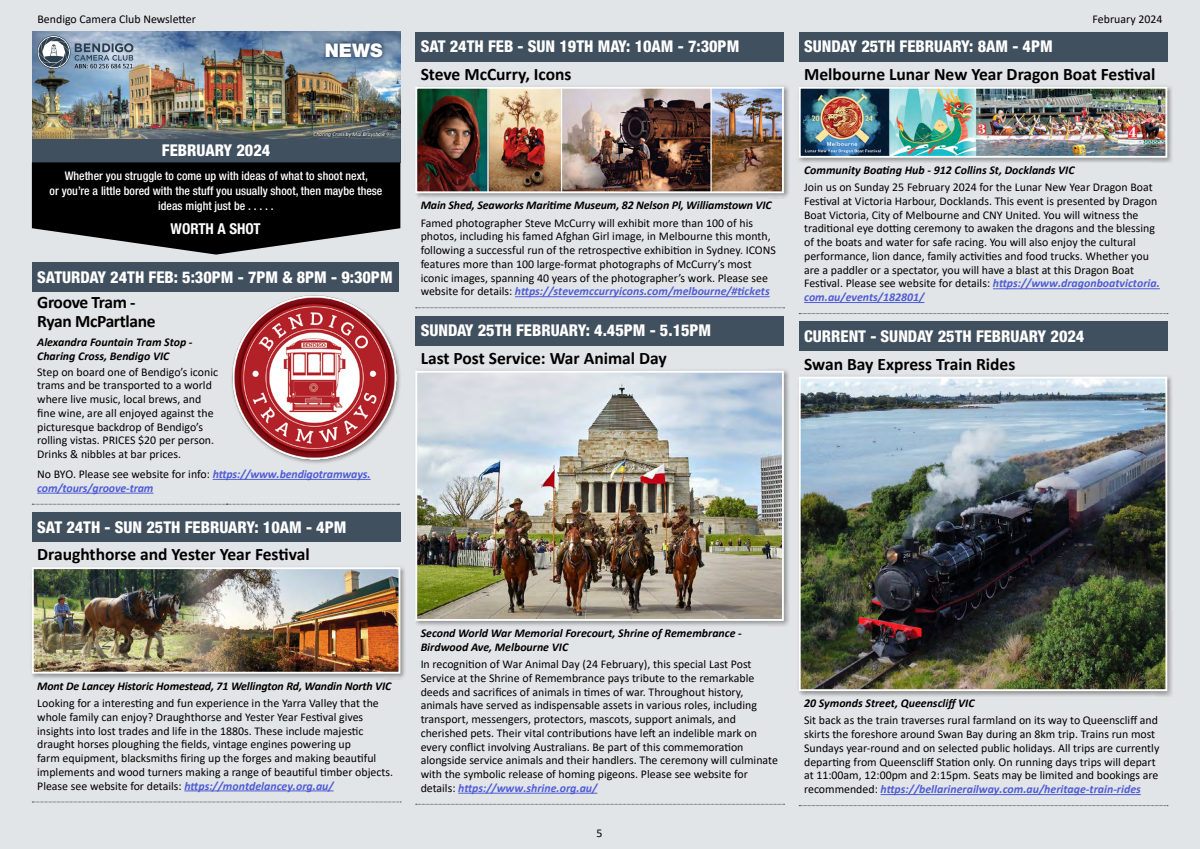
<style>
.page{position:relative;width:1200px;height:849px;background:#fff}
.page>*{position:absolute;margin:0;border:0;box-sizing:border-box;transform-origin:0 0}
.t1{font:900 18.75px "Helvetica Neue LT Std";color:#fff}
.t2{font:700 17.5px "Calibri";color:#000}
.t3{font:700 17.5px/18.8px "Calibri";letter-spacing:-.02em;color:#000}
.t4{font:800 condensed 16.25px "Helvetica Neue LT Std";color:#fff}
.t5{font:700 condensed 15px "Helvetica Neue LT Std";color:#fff}
.t6{font:11.88px/13.8px "Calibri";color:#000}
.t7{font:italic 700 11.88px/13.8px "Calibri";color:#000}
.t8{font:500 condensed 11.88px/15px "Helvetica Neue LT Std";color:#fff;text-align:center}
.t9{font:italic 700 11.88px/13.8px "Calibri";letter-spacing:-.01em;color:#4f5cd6}
.t10{font:italic 5.62px "Calibri";color:#fff}
.s1{font-family:"Gotham";font-style:normal}
.s2{font-weight:400;font-style:normal;color:#000}
.s3{font-weight:700;font-style:italic;color:#4f5cd6}
</style>
<div class="page">
<div style="left:0;top:0;width:1200px;height:848px;background:#e2e5e7"></div>
<div style="left:32px;top:138px;width:368px;height:25px;background:#41505f"></div>
<img style="left:32px;top:32px;width:368px;height:106px">
<svg style="left:322px;top:40px;width:64px;height:21px"></svg>
<svg style="left:37px;top:35px;width:96px;height:34px;background:#8899ab"></svg>
<svg style="left:312px;top:130px;width:81px;height:8px"></svg>
<div style="left:799px;top:32px;width:368px;height:29px;background:#41505f"></div>
<svg style="left:799px;top:313px;width:369px;height:1px"></svg>
<div style="left:797px;top:84px;width:376px;height:79px;background:#000;opacity:.35"></div>
<img style="left:798px;top:86px;width:370px;height:73px">
<hr style="left:993px;top:288px;width:167px;height:1px;background:#4f5cd6">
<hr style="left:804px;top:302px;width:120px;height:1px;background:#4f5cd6">
<div style="left:799px;top:321px;width:368px;height:30px;background:#41505f"></div>
<svg style="left:799px;top:805px;width:369px;height:1px"></svg>
<div style="left:797px;top:374px;width:376px;height:322px;background:#000;opacity:.35"></div>
<img style="left:798px;top:375px;width:370px;height:316px">
<hr style="left:881px;top:793px;width:260px;height:1px;background:#4f5cd6">
<div style="left:415px;top:32px;width:369px;height:29px;background:#41505f"></div>
<svg style="left:416px;top:307px;width:369px;height:1px"></svg>
<div style="left:413px;top:84px;width:377px;height:115px;background:#000;opacity:.35"></div>
<img style="left:414px;top:86px;width:371px;height:108px">
<hr style="left:515px;top:296px;width:255px;height:1px;background:#4f5cd6">
<div style="left:415px;top:316px;width:369px;height:29px;background:#41505f"></div>
<svg style="left:416px;top:803px;width:369px;height:1px"></svg>
<div style="left:413px;top:368px;width:377px;height:258px;background:#000;opacity:.35"></div>
<img style="left:414px;top:370px;width:371px;height:251px">
<hr style="left:458px;top:792px;width:139px;height:1px;background:#4f5cd6">
<svg style="left:32px;top:162px;width:368px;height:92px;background:#1f1f1f"></svg>
<div style="left:32px;top:262px;width:367px;height:29px;background:#41505f"></div>
<svg style="left:32px;top:503px;width:367px;height:1px"></svg>
<div style="left:231px;top:294px;width:171px;height:170px;background:#000;opacity:.35"></div>
<img style="left:231px;top:294px;width:167px;height:167px">
<hr style="left:213px;top:479px;width:158px;height:1px;background:#4f5cd6">
<hr style="left:37px;top:492px;width:116px;height:1px;background:#4f5cd6">
<div style="left:32px;top:512px;width:368px;height:29px;background:#41505f"></div>
<svg style="left:32px;top:801px;width:369px;height:1px"></svg>
<div style="left:30px;top:564px;width:376px;height:115px;background:#000;opacity:.35"></div>
<img style="left:31px;top:566px;width:370px;height:108px">
<hr style="left:184px;top:790px;width:150px;height:1px;background:#4f5cd6">
<p class="t6" style="left:38px;top:12px;width:160px">Bendigo Camera Club Newsletter</p>
<p class="t6" style="left:1093px;top:12px;width:71px">February 2024</p>
<h1 class="t1" style="left:325px;top:39px;width:59px">NEWS</h1>
<h3 class="t4" style="left:421px;top:37px;width:320px">SAT 24TH FEB - SUN 19TH MAY: 10AM - 7:30PM</h3>
<h2 class="t2" style="left:421px;top:61px;width:152px">Steve McCurry, Icons</h2>
<h3 class="t4" style="left:804px;top:37px;width:250px">SUNDAY 25TH FEBRUARY: 8AM - 4PM</h3>
<h2 class="t2" style="left:804px;top:61px;width:353px">Melbourne Lunar New Year Dragon Boat Festival</h2>
<h3 class="t4" style="left:162px;top:140px;width:110px">FEBRUARY 2024</h3>
<p class="t10" style="left:313px;top:130px;width:79px">Charing Cross by Mal Brayshaw <span class="s1">©</span></p>
<p class="t8" style="left:50px;top:168px;width:334px">Whether you struggle to come up with ideas of what to shoot next,<br>or you’re a little bored with the stuff you usually shoot, then maybe these ideas might just be . . . . .</p>
<p class="t5" style="left:171px;top:220px;width:92px">WORTH A SHOT</p>
<h3 class="t4" style="left:37px;top:267px;width:357px">SATURDAY 24TH FEB: 5:30PM - 7PM &amp; 8PM - 9:30PM</h3>
<h2 class="t3" style="left:37px;top:293px;width:120px">Groove Tram -<br>Ryan McPartlane</h2>
<p class="t7" style="left:37px;top:335px;width:157px">Alexandra Fountain Tram Stop -<br>Charing Cross, Bendigo VIC</p>
<p class="t6" style="left:37px;top:364px;width:182px">Step on board one of Bendigo’s iconic trams and be transported to a world where live music, local brews, and fine wine, are all enjoyed against the picturesque backdrop of Bendigo’s rolling vistas. PRICES $20 per person.<br>Drinks &amp; nibbles at bar prices.</p>
<p class="t9" style="left:37px;top:466px;width:335px"><span class="s2">No BYO. Please see website for info:</span> https://www.bendigotramways. com/tours/groove-tram</p>
<h3 class="t4" style="left:37px;top:516px;width:311px">SAT 24TH - SUN 25TH FEBRUARY: 10AM - 4PM</h3>
<h2 class="t2" style="left:37px;top:541px;width:274px">Draughthorse and Yester Year Festival</h2>
<p class="t7" style="left:37px;top:678px;width:356px">Mont De Lancey Historic Homestead, 71 Wellington Rd, Wandin North VIC</p>
<p class="t6" style="left:37px;top:695px;width:357px">Looking for a interesting and fun experience in the Yarra Valley that the whole family can enjoy? Draughthorse and Yester Year Festival gives insights into lost trades and life in the 1880s. These include majestic draught horses ploughing the fields, vintage engines powering up<br>farm equipment, blacksmiths firing up the forges and making beautiful implements and wood turners making a range of beautiful timber objects.<br>Please see website for details: <span class="s3">https://montdelancey.org.au/</span></p>
<p class="t7" style="left:421px;top:198px;width:353px">Main Shed, Seaworks Maritime Museum, 82 Nelson Pl, Williamstown VIC</p>
<p class="t6" style="left:421px;top:215px;width:357px">Famed photographer Steve McCurry will exhibit more than 100 of his photos, including his famed Afghan Girl image, in Melbourne this month, following a successful run of the retrospective exhibition in Sydney. ICONS features more than 100 large-format photographs of McCurry’s most iconic images, spanning 40 years of the photographer’s work. Please see website for details: <span class="s3">https://stevemccurryicons.com/melbourne/#tickets</span></p>
<h3 class="t4" style="left:421px;top:320px;width:292px">SUNDAY 25TH FEBRUARY: 4.45PM - 5.15PM</h3>
<h2 class="t2" style="left:421px;top:345px;width:248px">Last Post Service: War Animal Day</h2>
<p class="t7" style="left:804px;top:162px;width:272px">Community Boating Hub - 912 Collins St, Docklands VIC</p>
<p class="t6" style="left:804px;top:180px;width:357px">Join us on Sunday 25 February 2024 for the Lunar New Year Dragon Boat Festival at Victoria Harbour, Docklands. This event is presented by Dragon Boat Victoria, City of Melbourne and CNY United. You will witness the traditional eye dotting ceremony to awaken the dragons and the blessing of the boats and water for safe racing. You will also enjoy the cultural performance, lion dance, family activities and food trucks. Whether you are a paddler or a spectator, you will have a blast at this Dragon Boat Festival. Please see website for details: <span class="s3">https://www.dragonboatvictoria. com.au/events/182801/</span></p>
<h3 class="t4" style="left:804px;top:326px;width:282px">CURRENT - SUNDAY 25TH FEBRUARY 2024</h3>
<h2 class="t2" style="left:804px;top:351px;width:213px">Swan Bay Express Train Rides</h2>
<p class="t7" style="left:421px;top:625px;width:323px">Second World War Memorial Forecourt, Shrine of Remembrance -<br>Birdwood Ave, Melbourne VIC</p>
<p class="t6" style="left:421px;top:656px;width:359px">In recognition of War Animal Day (24 February), this special Last Post Service at the Shrine of Remembrance pays tribute to the remarkable deeds and sacrifices of animals in times of war. Throughout history, animals have served as indispensable assets in various roles, including transport, messengers, protectors, mascots, support animals, and cherished pets. Their vital contributions have left an indelible mark on every conflict involving Australians. Be part of this commemoration alongside service animals and their handlers. The ceremony will culminate with the symbolic release of homing pigeons. Please see website for details: <span class="s3">https://www.shrine.org.au/</span></p>
<p class="t6" style="left:597px;top:825px;width:8px">5</p>
<p class="t7" style="left:804px;top:695px;width:172px">20 Symonds Street, Queenscliff VIC</p>
<p class="t6" style="left:804px;top:713px;width:357px">Sit back as the train traverses rural farmland on its way to Queenscliff and skirts the foreshore around Swan Bay during an 8km trip. Trains run most Sundays year-round and on selected public holidays. All trips are currently departing from Queenscliff Station only. On running days trips will depart at 11:00am, 12:00pm and 2:15pm. Seats may be limited and bookings are recommended: <span class="s3">https://bellarinerailway.com.au/heritage-train-rides</span></p>
</div>
